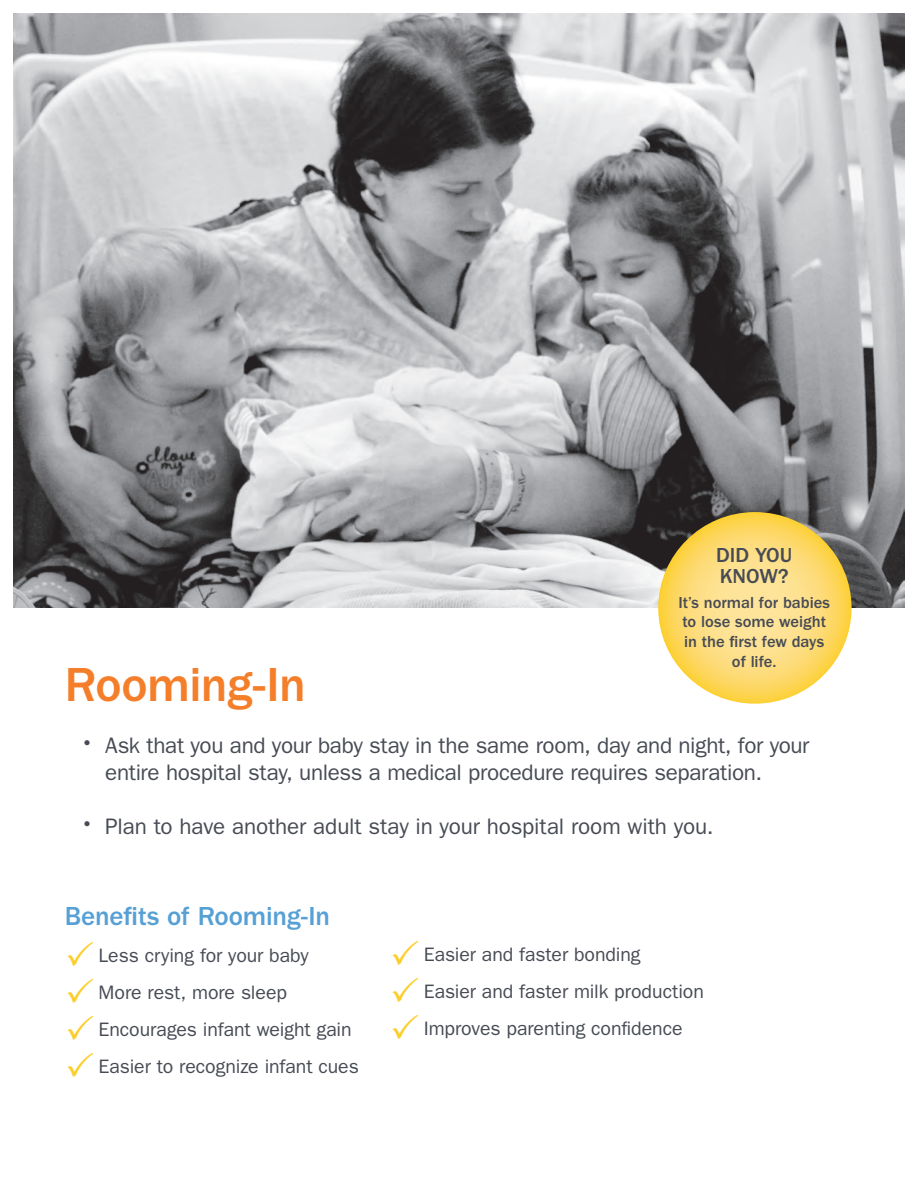
<style>
.page{position:relative;width:918px;height:1188px;background:#fff}
.page>*{position:absolute;margin:0;border:0;box-sizing:border-box;transform-origin:0 0}
.t1{font:500 49.5px "ITC Franklin Gothic Std";letter-spacing:-.015em;color:#f47e29}
.t2{font:500 27px "ITC Franklin Gothic Std";letter-spacing:-.01em;color:#56a0d5}
.t3{font:22.5px/27px "ITC Franklin Gothic Std";letter-spacing:-.015em;color:#474b54}
.t4{font:500 21px/21px "ITC Franklin Gothic Std";letter-spacing:-.005em;color:#474b54}
.t5{font:19.5px "ITC Franklin Gothic Std";letter-spacing:-.005em;color:#474b54}
.t6{font:500 16.5px/19.8px "ITC Franklin Gothic Std";color:#474b54;text-align:center}
.s1{font-size:30px}
.s2{color:#fcce29}
</style>
<div class="page">
<img style="left:14px;top:14px;width:890px;height:594px">
<svg style="left:658px;top:512px;width:194px;height:192px"></svg>
<p class="t4" style="left:716px;top:545px;width:77px">Did You<br>Know</p>
<p class="t4" style="left:778px;top:566px;width:12px">?</p>
<p class="t6" style="left:678px;top:592px;width:153px">It’s normal for babies to lose some weight in the first few days of life.</p>
<h1 class="t1" style="left:65px;top:657px;width:243px">Rooming-In</h1>
<p class="t3" style="left:105px;top:732px;width:706px;text-indent:-27px"><span class="s1">•</span> Ask that you and your baby stay in the same room, day and night, for your entire hospital stay, unless a medical procedure requires separation.</p>
<p class="t3" style="left:78px;top:813px;width:637px"><span class="s1">•</span> Plan to have another adult stay in your hospital room with you.</p>
<h2 class="t2" style="left:65px;top:901px;width:267px">Benefits of Rooming-In</h2>
<p class="t5" style="left:65px;top:944px;width:245px"><span class="s2">✓</span> Less crying for your baby</p>
<p class="t5" style="left:65px;top:981px;width:224px"><span class="s2">✓</span> More rest, more sleep</p>
<p class="t5" style="left:65px;top:1018px;width:288px"><span class="s2">✓</span> Encourages infant weight gain</p>
<p class="t5" style="left:65px;top:1055px;width:296px"><span class="s2">✓</span> Easier to recognize infant cues</p>
<p class="t5" style="left:390px;top:944px;width:252px"><span class="s2">✓</span> Easier and faster bonding</p>
<p class="t5" style="left:390px;top:980px;width:315px"><span class="s2">✓</span> Easier and faster milk production</p>
<p class="t5" style="left:390px;top:1017px;width:294px"><span class="s2">✓</span> Improves parenting confidence</p>
</div>
